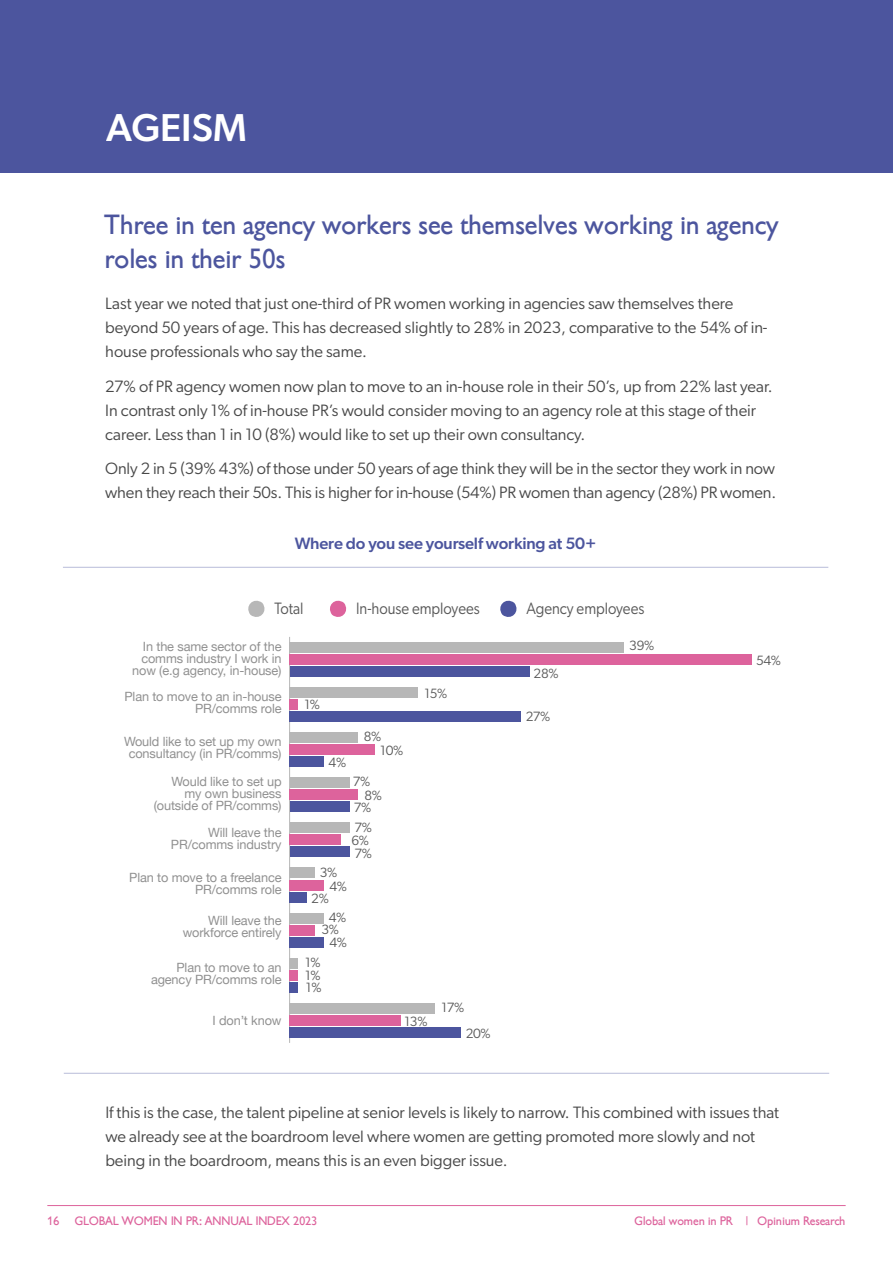
<style>
.page{position:relative;width:893px;height:1263px;background:#fff}
.page>*{position:absolute;margin:0;border:0;box-sizing:border-box;transform-origin:0 0}
.t1{font:500 39px "Gibson";color:#fff}
.t2{font:27px/34.2px "Gibson";color:#4c559e}
.t3{font:16.5px/24px "Gibson";letter-spacing:-.005em;color:#484848}
.t4{font:16.5px "Gibson";color:#595959;scale:.9 1}
.t5{font:500 16.5px "Gibson";letter-spacing:-.01em;color:#4c559e}
.t6{font:13.5px/13.5px "Gibson";letter-spacing:-.025em;color:#595959}
.t7{font:12.75px/12px "Helvetica Neue";letter-spacing:-.01em;color:#919191;text-align:right}
.t8{font:12px "Gibson";color:#dd639c}
</style>
<div class="page">
<hr style="left:47px;top:1205px;width:799px;height:1px;background:#dd639c">
<hr style="left:63px;top:567px;width:765px;height:1px;background:#c0c4dd">
<hr style="left:64px;top:1073px;width:765px;height:1px;background:#c0c4dd">
<div style="left:0;top:0;width:893px;height:173px;background:#4c559e"></div>
<hr style="left:289px;top:637px;width:1px;height:406px;background:#b7b7b7">
<div style="left:290px;top:666px;width:240px;height:11px;background:#4c559e"></div>
<div style="left:290px;top:711px;width:231px;height:11px;background:#4c559e"></div>
<div style="left:290px;top:756px;width:34px;height:11px;background:#4c559e"></div>
<div style="left:290px;top:801px;width:60px;height:11px;background:#4c559e"></div>
<div style="left:290px;top:846px;width:60px;height:11px;background:#4c559e"></div>
<div style="left:290px;top:892px;width:17px;height:10px;background:#4c559e"></div>
<div style="left:290px;top:937px;width:34px;height:10px;background:#4c559e"></div>
<div style="left:290px;top:982px;width:8px;height:11px;background:#4c559e"></div>
<div style="left:290px;top:1027px;width:171px;height:11px;background:#4c559e"></div>
<div style="left:290px;top:654px;width:462px;height:11px;background:#dd639c"></div>
<div style="left:290px;top:699px;width:8px;height:11px;background:#dd639c"></div>
<div style="left:290px;top:744px;width:85px;height:11px;background:#dd639c"></div>
<div style="left:290px;top:789px;width:68px;height:11px;background:#dd639c"></div>
<div style="left:290px;top:834px;width:51px;height:11px;background:#dd639c"></div>
<div style="left:290px;top:879px;width:34px;height:11px;background:#dd639c"></div>
<div style="left:290px;top:925px;width:25px;height:10px;background:#dd639c"></div>
<div style="left:290px;top:970px;width:8px;height:11px;background:#dd639c"></div>
<div style="left:290px;top:1015px;width:111px;height:11px;background:#dd639c"></div>
<div style="left:290px;top:642px;width:334px;height:11px;background:#b7b7b7"></div>
<div style="left:290px;top:687px;width:128px;height:11px;background:#b7b7b7"></div>
<div style="left:290px;top:732px;width:68px;height:11px;background:#b7b7b7"></div>
<div style="left:290px;top:777px;width:60px;height:11px;background:#b7b7b7"></div>
<div style="left:290px;top:822px;width:60px;height:11px;background:#b7b7b7"></div>
<div style="left:290px;top:867px;width:25px;height:11px;background:#b7b7b7"></div>
<div style="left:290px;top:913px;width:34px;height:10px;background:#b7b7b7"></div>
<div style="left:290px;top:958px;width:8px;height:10px;background:#b7b7b7"></div>
<div style="left:290px;top:1003px;width:145px;height:11px;background:#b7b7b7"></div>
<svg style="left:248px;top:600px;width:17px;height:17px"></svg>
<svg style="left:330px;top:600px;width:17px;height:17px"></svg>
<svg style="left:500px;top:600px;width:17px;height:17px"></svg>
<h1 class="t1" style="left:106px;top:104px;width:142px">AGEISM</h1>
<h2 class="t2" style="left:105px;top:208px;width:675px">Three in ten agency workers see themselves working in agency roles in their 50s</h2>
<p class="t3" style="left:105px;top:291px;width:664px">Last year we noted that just one-third of PR women working in agencies saw themselves there beyond 50 years of age. This has decreased slightly to 28% in 2023, comparative to the 54% of in&shy;house professionals who say the same.</p>
<p class="t3" style="left:105px;top:374px;width:669px">27% of PR agency women now plan to move to an in-house role in their 50’s, up from 22% last year.<br>In contrast only 1% of in-house PR’s would consider moving to an agency role at this stage of their career. Less than 1 in 10 (8%) would like to set up their own consultancy.</p>
<p class="t3" style="left:105px;top:456px;width:672px">Only 2 in 5 (39% 43%) of those under 50 years of age think they will be in the sector they work in now when they reach their 50s. This is higher for in-house (54%) PR women than agency (28%) PR women.</p>
<p class="t5" style="left:295px;top:533px;width:303px">Where do you see yourself working at 50+</p>
<p class="t4" style="left:274px;top:598px;width:34px">Total</p>
<p class="t4" style="left:356px;top:598px;width:139px">In-house employees</p>
<p class="t4" style="left:526px;top:598px;width:133px">Agency employees</p>
<p class="t7" style="left:132px;top:642px;width:151px">In the same sector of the comms industry I work in now (e.g agency, in-house)</p>
<p class="t7" style="left:124px;top:691px;width:159px">Plan to move to an in-house<br>PR/comms role</p>
<p class="t7" style="left:124px;top:736px;width:159px;text-align:center">Would like to set up my own consultancy (in PR/comms)</p>
<p class="t7" style="left:154px;top:776px;width:129px">Would like to set up my own business (outside of PR/comms)</p>
<p class="t7" style="left:171px;top:827px;width:112px">Will leave the<br>PR/comms industry</p>
<p class="t7" style="left:129px;top:872px;width:154px">Plan to move to a freelance<br>PR/comms role</p>
<p class="t7" style="left:183px;top:915px;width:100px">Will leave the workforce entirely</p>
<p class="t7" style="left:151px;top:962px;width:132px">Plan to move to an agency PR/comms role</p>
<p class="t7" style="left:213px;top:1015px;width:70px">I don’t know</p>
<p class="t6" style="left:304px;top:698px;width:17px">1%</p>
<p class="t6" style="left:329px;top:755px;width:19px">4%</p>
<p class="t6" style="left:380px;top:730px;width:24px;text-indent:-17px">8%<br>10%</p>
<p class="t6" style="left:364px;top:775px;width:19px;text-indent:-12px">7%<br>8%</p>
<p class="t6" style="left:354px;top:797px;width:20px;line-height:20.2px">7%<br>7%</p>
<p class="t6" style="left:351px;top:833px;width:22px">6%<br>7%</p>
<p class="t6" style="left:329px;top:865px;width:19px;text-indent:-10px">3%<br>4%</p>
<p class="t6" style="left:329px;top:888px;width:19px;line-height:19.6px;text-indent:-17px">2%<br>4%</p>
<p class="t6" style="left:322px;top:923px;width:27px;line-height:12.5px;text-align:center">3%<br>4%</p>
<p class="t6" style="left:305px;top:956px;width:18px;line-height:12.6px;text-align:justify">1% 1% 1%</p>
<p class="t6" style="left:424px;top:686px;width:24px">15%</p>
<p class="t6" style="left:441px;top:1000px;width:24px">17%</p>
<p class="t6" style="left:405px;top:1014px;width:24px">13%</p>
<p class="t6" style="left:466px;top:1026px;width:26px">20%</p>
<p class="t6" style="left:534px;top:666px;width:26px">28%</p>
<p class="t6" style="left:526px;top:709px;width:26px">27%</p>
<p class="t6" style="left:629px;top:638px;width:26px">39%</p>
<p class="t6" style="left:756px;top:653px;width:26px">54%</p>
<p class="t3" style="left:105px;top:1100px;width:675px">If this is the case, the talent pipeline at senior levels is likely to narrow. This combined with issues that we already see at the boardroom level where women are getting promoted more slowly and not being in the boardroom, means this is an even bigger issue.</p>
<p class="t8" style="left:47px;top:1214px;width:14px">16</p>
<p class="t8" style="left:75px;top:1214px;width:244px">GLOBAL WOMEN IN PR: ANNUAL INDEX 2023</p>
<p class="t8" style="left:635px;top:1214px;width:212px">Global women in PR | Opinium Research</p>
</div>
